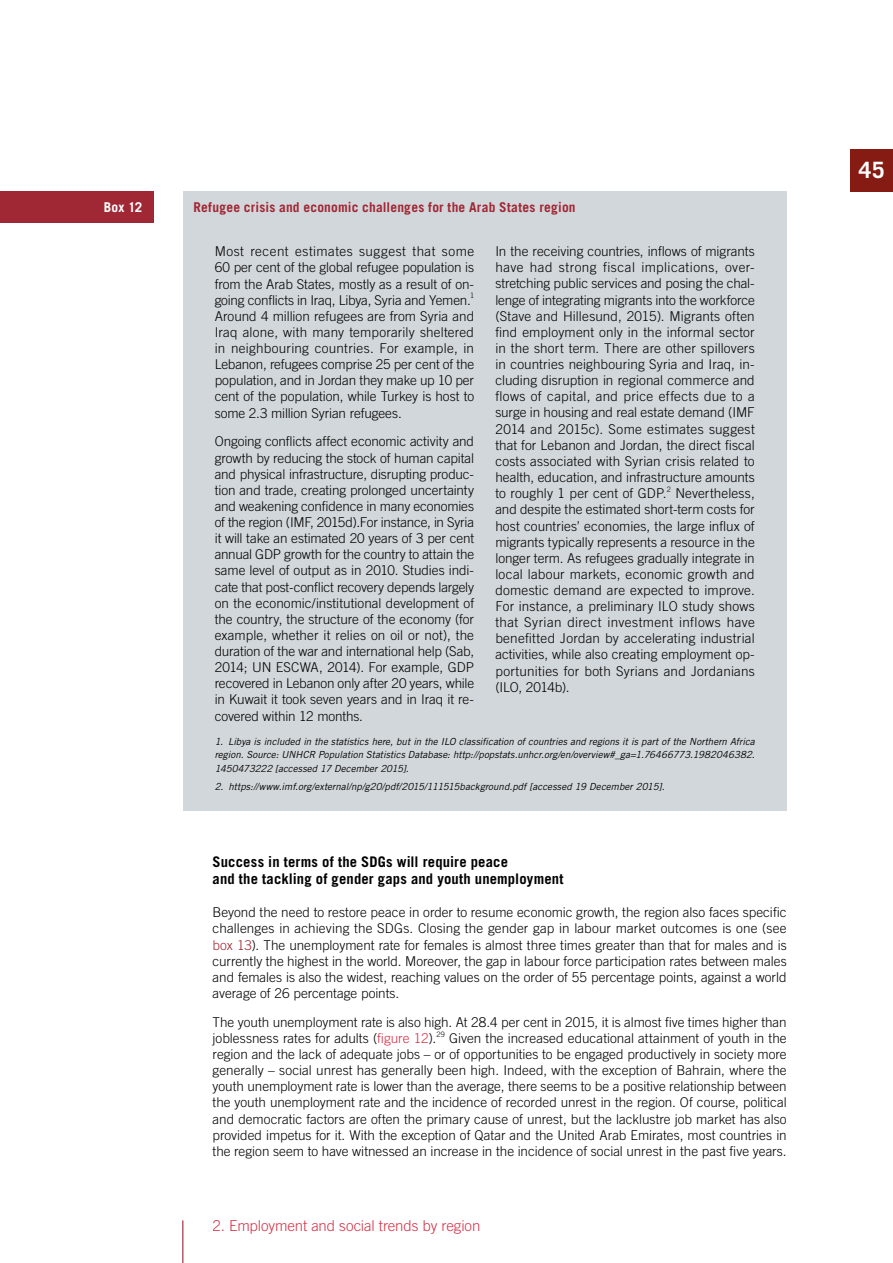
<style>
.page{position:relative;width:893px;height:1263px;background:#fff}
.page>*{position:absolute;margin:0;border:0;box-sizing:border-box;transform-origin:0 0}
.t1{font:700 22.5px "Trade Gothic LT Com";color:#fff}
.t2{font:300 15px "Trade Gothic LT Com";letter-spacing:-.005em;color:#d53146}
.t3{font:700 14.7px/17.5px "Trade Gothic LT Com";letter-spacing:.01em;color:#000}
.t4{font:300 13.5px/16px "Trade Gothic LT Com";color:#000;text-align:justify}
.t5{font:700 13.5px "Trade Gothic LT Com";letter-spacing:.015em;color:#a02734}
.t6{font:700 13.5px "Trade Gothic LT Com";color:#fff}
.t7{font:italic 9.75px/13.5px "Trade Gothic LT Com";color:#000;text-align:justify}
.t8{font:300 7.35px "Trade Gothic LT Com";color:#000}
.s1{color:#a02734}
.s2{color:#d53146}
</style>
<div class="page">
<div style="left:850px;top:149px;width:43px;height:42px;background:#851b12"></div>
<hr style="left:182px;top:1220px;width:1px;height:43px;background:#a02734">
<div style="left:183px;top:191px;width:604px;height:620px;background:#d2d7db"></div>
<div style="left:0;top:191px;width:153px;height:32px;background:#a02734"></div>
<p class="t6" style="left:104px;top:199px;width:40px">Box 12</p>
<p class="t5" style="left:193px;top:199px;width:384px">Refugee crisis and economic challenges for the Arab States region</p>
<p class="t4" style="left:215px;top:243px;width:261px">Most recent estimates suggest that some 60 per cent of the global refugee population is from the Arab States, mostly as a result of on&shy;going conflicts in Iraq, Libya, Syria and Yemen.</p>
<p class="t8" style="left:470px;top:291px;width:6px">1</p>
<p class="t4" style="left:215px;top:308px;width:261px">Around 4 million refugees are from Syria and Iraq alone, with many temporarily sheltered in neighbouring countries. For example, in Lebanon, refugees comprise 25 per cent of the population, and in Jordan they make up 10 per cent of the population, while Turkey is host to some 2.3 million Syrian refugees.</p>
<p class="t4" style="left:215px;top:433px;width:261px">Ongoing conflicts affect economic activity and growth by reducing the stock of human capital and physical infrastructure, disrupting produc&shy;tion and trade, creating prolonged uncertainty and weakening confidence in many economies of the region (IMF, 2015d).For instance, in Syria it will take an estimated 20 years of 3 per cent annual GDP growth for the country to attain the same level of output as in 2010. Studies indi&shy;cate that post-conflict recovery depends largely on the economic/institutional development of the country, the structure of the economy (for example, whether it relies on oil or not), the duration of the war and international help (Sab, 2014; UN ESCWA, 2014). For example, GDP recovered in Lebanon only after 20 years, while in Kuwait it took seven years and in Iraq it re&shy;covered within 12 months.</p>
<p class="t4" style="left:495px;top:243px;width:261px">In the receiving countries, inflows of migrants have had strong fiscal implications, over&shy;stretching public services and posing the chal&shy;lenge of integrating migrants into the workforce (Stave and Hillesund, 2015). Migrants often find employment only in the informal sector in the short term. There are other spillovers in countries neighbouring Syria and Iraq, in&shy;cluding disruption in regional commerce and flows of capital, and price effects due to a surge in housing and real estate demand (IMF 2014 and 2015c). Some estimates suggest that for Lebanon and Jordan, the direct fiscal costs associated with Syrian crisis related to health, education, and infrastructure amounts to roughly 1 per cent of GDP.</p>
<p class="t8" style="left:667px;top:485px;width:6px">2</p>
<p class="t4" style="left:495px;top:485px;width:261px;text-indent:180px">Nevertheless, and despite the estimated short-term costs for host countries’ economies, the large influx of migrants typically represents a resource in the longer term. As refugees gradually integrate in local labour markets, economic growth and domestic demand are expected to improve.<br>For instance, a preliminary ILO study shows that Syrian direct investment inflows have benefitted Jordan by accelerating industrial activities, while also creating employment op&shy;portunities for both Syrians and Jordanians (ILO, 2014b).</p>
<p class="t7" style="left:215px;top:734px;width:541px">1. Libya is included in the statistics here, but in the ILO classification of countries and regions it is part of the Northern Africa region. Source: UNHCR Population Statistics Database: http://popstats.unhcr.org/en/overview#_ga=1.76466773.1982046382.<br>1450473222 [accessed 17 December 2015].</p>
<p class="t7" style="left:215px;top:779px;width:451px">2. https://www.imf.org/external/np/g20/pdf/2015/111515background.pdf [accessed 19 December 2015].</p>
<p class="t3" style="left:213px;top:852px;width:352px">Success in terms of the SDGs will require peace<br>and the tackling of gender gaps and youth unemployment</p>
<p class="t4" style="left:213px;top:904px;width:576px">Beyond the need to restore peace in order to resume economic growth, the region also faces specific challenges in achieving the SDGs. Closing the gender gap in labour market outcomes is one (see <span class="s1">box 13</span>). The unemployment rate for females is almost three times greater than that for males and is currently the highest in the world. Moreover, the gap in labour force participation rates between males and females is also the widest, reaching values on the order of 55 percentage points, against a world average of 26 percentage points.</p>
<p class="t4" style="left:213px;top:1014px;width:576px">The youth unemployment rate is also high. At 28.4 per cent in 2015, it is almost five times higher than joblessness rates for adults (<span class="s2">figure 12</span>).</p>
<p class="t8" style="left:436px;top:1029px;width:10px">29</p>
<p class="t4" style="left:213px;top:1030px;width:576px;text-indent:237px">Given the increased educational attainment of youth in the region and the lack of adequate jobs – or of opportunities to be engaged productively in society more generally – social unrest has generally been high. Indeed, with the exception of Bahrain, where the youth unemployment rate is lower than the average, there seems to be a positive relationship between the youth unemployment rate and the incidence of recorded unrest in the region. Of course, political and democratic factors are often the primary cause of unrest, but the lacklustre job market has also provided impetus for it. With the exception of Qatar and the United Arab Emirates, most countries in the region seem to have witnessed an increase in the incidence of social unrest in the past five years.</p>
<p class="t2" style="left:213px;top:1217px;width:269px">2. Employment and social trends by region</p>
<h1 class="t1" style="left:859px;top:156px;width:27px">45</h1>
</div>
